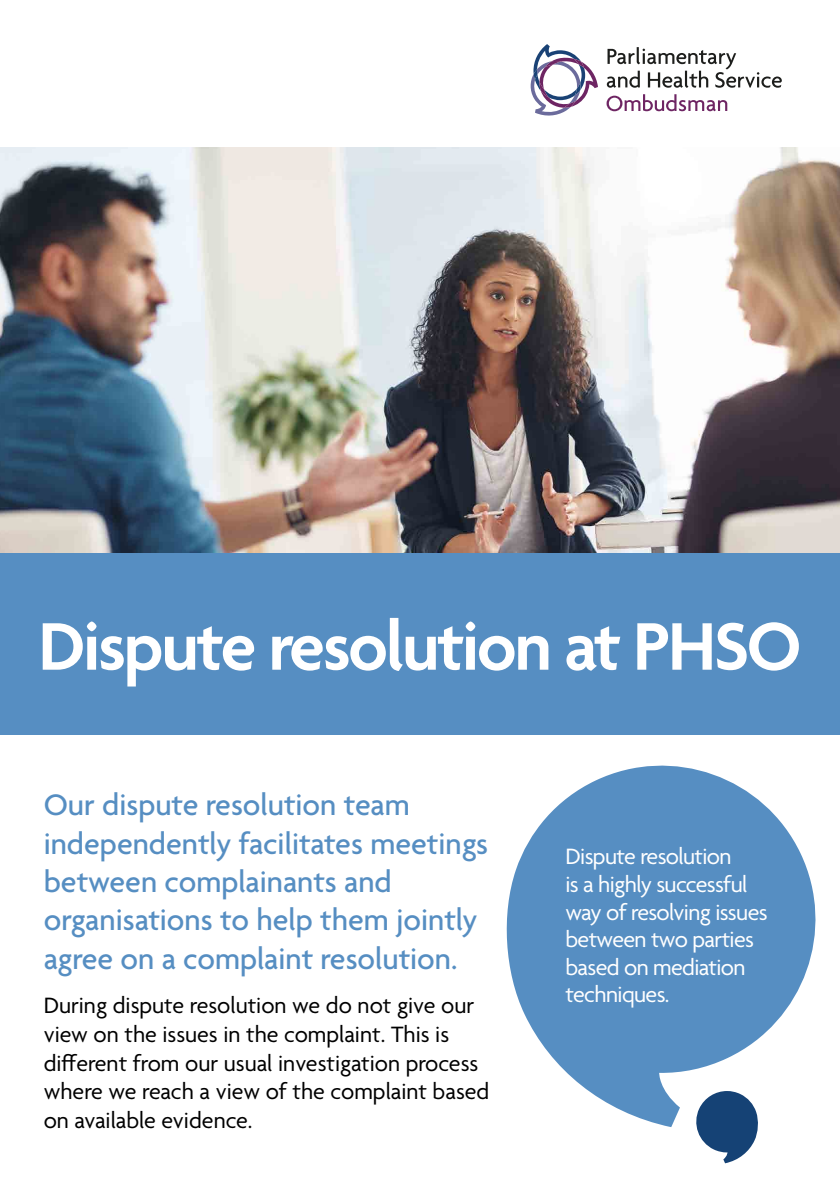
<style>
.page{position:relative;width:840px;height:1191px;background:#fff}
.page>*{position:absolute;margin:0;border:0;box-sizing:border-box;transform-origin:0 0}
.t1{font:600 72.8px "Agenda";letter-spacing:-.03em;color:#fff}
.t2{font:500 32px/38.4px "Agenda";color:#568ec2}
.t3{font:24px/28.8px "Agenda";color:#000}
.t4{font:24px/27.6px "Agenda";letter-spacing:-.025em;color:#fff}
</style>
<div class="page">
<img style="left:0;top:148px;width:839px;height:405px">
<svg style="left:606px;top:47px;width:175px;height:41px"></svg>
<svg style="left:606px;top:94px;width:120px;height:17px"></svg>
<svg style="left:530px;top:44px;width:67px;height:72px"></svg>
<div style="left:0;top:553px;width:839px;height:181px;background:#568ec2"></div>
<svg style="left:506px;top:765px;width:310px;height:362px;fill:#568ec2"></svg>
<svg style="left:691px;top:1091px;width:67px;height:72px"></svg>
<h1 class="t1" style="left:38px;top:607px;width:764px">Dispute resolution at PHSO</h1>
<h2 class="t2" style="left:44px;top:787px;width:446px">Our dispute resolution team independently facilitates meetings between complainants and organisations to help them jointly agree on a complaint resolution.</h2>
<p class="t3" style="left:44px;top:992px;width:447px">During dispute resolution we do not give our view on the issues in the complaint. This is different from our usual investigation process where we reach a view of the complaint based on available evidence.</p>
<p class="t4" style="left:565px;top:844px;width:203px">Dispute resolution<br>is a highly successful way of resolving issues between two parties based on mediation techniques.</p>
</div>
